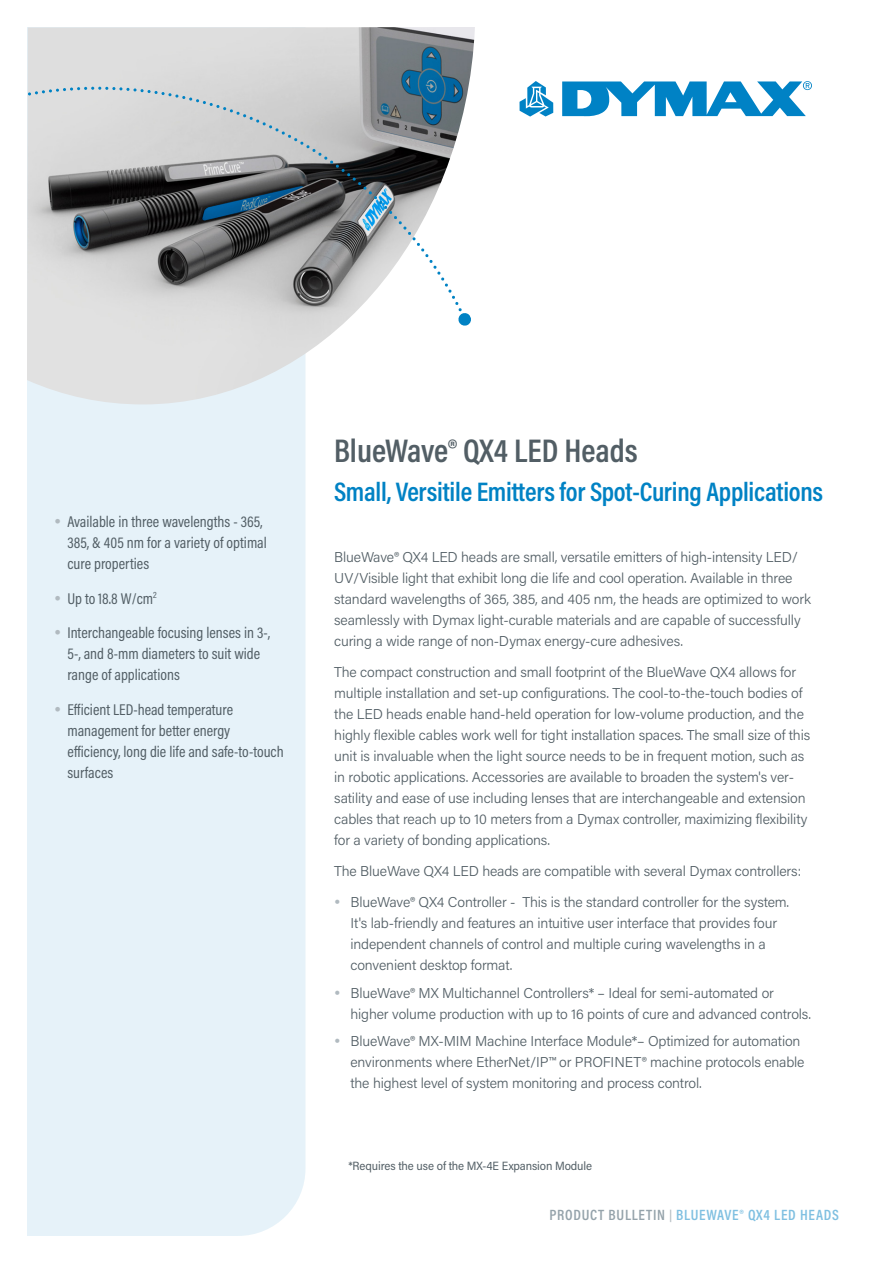
<style>
.page{position:relative;width:893px;height:1263px;background:#fff}
.page>*{position:absolute;margin:0;border:0;box-sizing:border-box;transform-origin:0 0}
.head{font:600 33px "Acumin Pro Cond";letter-spacing:-.005em;color:#525e65}
.Main_Subhead{font:600 27px "Acumin Pro Cond";letter-spacing:-.01em;color:#0082c4}
.t1{font:15.75px/21px "Acumin Pro Cond";color:#525e65}
.t2{font:600 15px "Acumin Pro Cond";letter-spacing:.05em;color:#80c0e1}
.text{font:300 14.25px/21px "Acumin Pro";letter-spacing:-.01em;color:#525e65}
.Footnote{font:12px "Acumin Pro Semi Cond";letter-spacing:-.01em;color:#525e65}
.s1{color:#95a3ab}
.s2{font-size:12px;color:#b1bac0}
</style>
<div class="page">
<div style="left:27px;top:404px;width:278px;height:832px;background:#e6f2f9"></div>
<img style="left:27px;top:27px;width:448px;height:377px">
<svg style="left:519px;top:81px;width:34px;height:36px"></svg>
<svg style="left:562px;top:81px;width:250px;height:36px"></svg>
<svg style="left:28px;top:87px;width:445px;height:241px;background:#a6a9ab"></svg>
<svg style="left:55px;top:519px;width:5px;height:5px"></svg>
<svg style="left:55px;top:596px;width:5px;height:4px"></svg>
<svg style="left:55px;top:630px;width:5px;height:5px"></svg>
<svg style="left:55px;top:707px;width:5px;height:4px"></svg>
<p class="t1" style="left:68px;top:511px;width:201px">Available in three wavelengths - 365,<br>385, &amp; 405 nm for a variety of optimal cure properties</p>
<p class="t1" style="left:68px;top:587px;width:91px">Up to 18.8 W/cm<sup>2</sup></p>
<p class="t1" style="left:68px;top:622px;width:204px">Interchangeable focusing lenses in 3-,<br>5-, and 8-mm diameters to suit wide range of applications</p>
<p class="t1" style="left:68px;top:698px;width:218px">Efficient LED-head temperature management for better energy efficiency, long die life and safe-to-touch surfaces</p>
<p class="head" style="left:334px;top:429px;width:305px">BlueWave® QX4 LED Heads</p>
<p class="Main_Subhead" style="left:334px;top:474px;width:490px">Small, Versitile Emitters for Spot-Curing Applications</p>
<p class="text" style="left:334px;top:546px;width:478px">BlueWave® QX4 LED heads are small, versatile emitters of high-intensity LED/ UV/Visible light that exhibit long die life and cool operation. Available in three standard wavelengths of 365, 385, and 405 nm, the heads are optimized to work seamlessly with Dymax light-curable materials and are capable of successfully curing a wide range of non-Dymax energy-cure adhesives.</p>
<p class="text" style="left:334px;top:661px;width:477px">The compact construction and small footprint of the BlueWave QX4 allows for multiple installation and set-up configurations. The cool-to-the-touch bodies of the LED heads enable hand-held operation for low-volume production, and the highly flexible cables work well for tight installation spaces. The small size of this unit is invaluable when the light source needs to be in frequent motion, such as in robotic applications. Accessories are available to broaden the system's ver&shy;satility and ease of use including lenses that are interchangeable and extension cables that reach up to 10 meters from a Dymax controller, maximizing flexibility for a variety of bonding applications.</p>
<p class="text" style="left:334px;top:860px;width:469px">The BlueWave QX4 LED heads are compatible with several Dymax controllers:</p>
<p class="text" style="left:350px;top:891px;width:440px">BlueWave® QX4 Controller - This is the standard controller for the system.<br>It's lab-friendly and features an intuitive user interface that provides four independent channels of control and multiple curing wavelengths in a convenient desktop format.</p>
<p class="text" style="left:350px;top:981px;width:462px">BlueWave® MX Multichannel Controllers* – Ideal for semi-automated or higher volume production with up to 16 points of cure and advanced controls.</p>
<p class="text" style="left:350px;top:1030px;width:456px">BlueWave® MX-MIM Machine Interface Module*– Optimized for automation environments where EtherNet/IP™ or PROFINET® machine protocols enable the highest level of system monitoring and process control.</p>
<p class="Footnote" style="left:348px;top:1157px;width:245px">*Requires the use of the MX-4E Expansion Module</p>
<p class="t2" style="left:549px;top:1205px;width:291px"><span class="s1">PRODUCT BULLETIN</span> <span class="s2">|</span> BLUEWAVE® QX4 LED HEADS</p>
</div>
